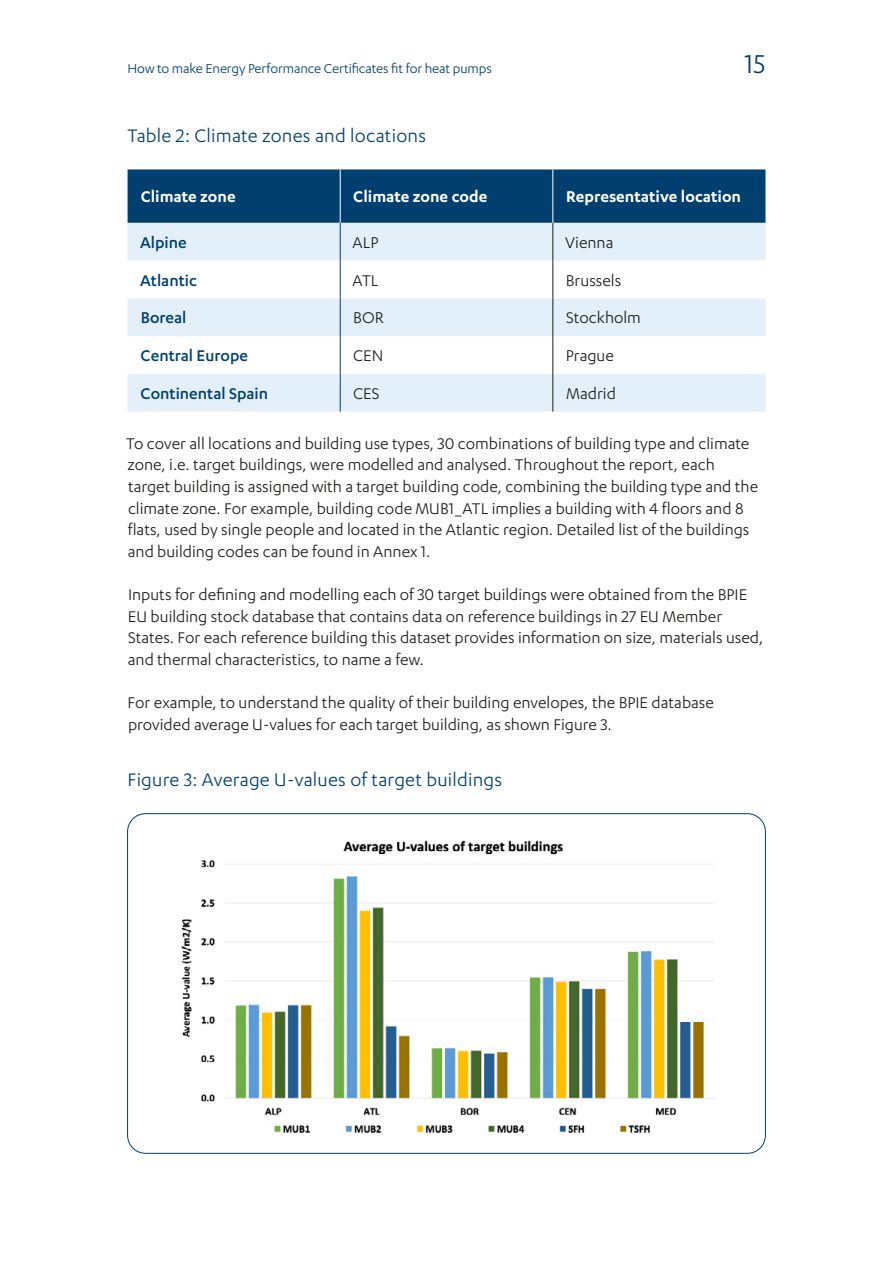
<style>
.page{position:relative;width:893px;height:1263px;background:#fff}
.page>*{position:absolute;margin:0;border:0;box-sizing:border-box;transform-origin:0 0}
.t1{font:30px "Karbon";color:#003f6e}
.t2{font:21px "Karbon";letter-spacing:.01em;color:#003f6e}
.t3{font:18px/21.6px "Karbon";color:#1d1d1b}
.t4{font:500 18px "Karbon";color:#003f6e}
.t5{font:600 18px "Karbon";color:#fff}
.t6{font:15px "Karbon";letter-spacing:-.01em;color:#003f6e}
</style>
<div class="page">
<div style="left:128px;top:169px;width:637px;height:54px;background:#003f6e"></div>
<svg style="left:128px;top:223px;width:637px;height:189px;fill:#e3f0f9"></svg>
<hr style="left:340px;top:223px;width:1px;height:38px;background:#003f6e">
<hr style="left:340px;top:261px;width:1px;height:37px;background:#003f6e">
<hr style="left:340px;top:298px;width:1px;height:38px;background:#003f6e">
<hr style="left:340px;top:336px;width:1px;height:38px;background:#003f6e">
<hr style="left:340px;top:374px;width:1px;height:38px;background:#003f6e">
<hr style="left:553px;top:223px;width:1px;height:38px;background:#1d1d1b">
<hr style="left:553px;top:261px;width:1px;height:37px;background:#1d1d1b">
<hr style="left:553px;top:298px;width:1px;height:38px;background:#1d1d1b">
<hr style="left:553px;top:336px;width:1px;height:38px;background:#1d1d1b">
<hr style="left:553px;top:374px;width:1px;height:38px;background:#1d1d1b">
<hr style="left:340px;top:169px;width:1px;height:54px;background:#fff">
<hr style="left:552px;top:169px;width:1px;height:54px;background:#fff">
<img style="left:181px;top:840px;width:533px;height:293px">
<p class="t6" style="left:128px;top:60px;width:366px">How to make Energy Performance Certificates fit for heat pumps</p>
<h1 class="t1" style="left:744px;top:47px;width:22px">15</h1>
<p class="t2" style="left:128px;top:124px;width:300px">Table 2: Climate zones and locations</p>
<p class="t5" style="left:141px;top:187px;width:96px">Climate zone</p>
<p class="t5" style="left:353px;top:187px;width:136px">Climate zone code</p>
<p class="t5" style="left:566px;top:187px;width:176px">Representative location</p>
<p class="t4" style="left:140px;top:232px;width:48px">Alpine</p>
<p class="t3" style="left:353px;top:231px;width:27px">ALP</p>
<p class="t3" style="left:565px;top:231px;width:50px">Vienna</p>
<p class="t4" style="left:140px;top:270px;width:58px">Atlantic</p>
<p class="t3" style="left:353px;top:269px;width:27px">ATL</p>
<p class="t3" style="left:566px;top:269px;width:57px">Brussels</p>
<p class="t4" style="left:141px;top:308px;width:47px">Boreal</p>
<p class="t3" style="left:353px;top:307px;width:32px">BOR</p>
<p class="t3" style="left:566px;top:307px;width:76px">Stockholm</p>
<p class="t4" style="left:141px;top:346px;width:109px">Central Europe</p>
<p class="t3" style="left:353px;top:344px;width:32px">CEN</p>
<p class="t3" style="left:566px;top:344px;width:50px">Prague</p>
<p class="t4" style="left:141px;top:383px;width:129px">Continental Spain</p>
<p class="t3" style="left:353px;top:382px;width:28px">CES</p>
<p class="t3" style="left:566px;top:382px;width:51px">Madrid</p>
<p class="t3" style="left:126px;top:432px;width:633px">To cover all locations and building use types, 30 combinations of building type and climate zone, i.e. target buildings, were modelled and analysed. Throughout the report, each target building is assigned with a target building code, combining the building type and the climate zone. For example, building code MUB1_ATL implies a building with 4 floors and 8 flats, used by single people and located in the Atlantic region. Detailed list of the buildings and building codes can be found in Annex 1.</p>
<p class="t3" style="left:128px;top:583px;width:637px">Inputs for defining and modelling each of 30 target buildings were obtained from the BPIE EU building stock database that contains data on reference buildings in 27 EU Member States. For each reference building this dataset provides information on size, materials used, and thermal characteristics, to name a few.</p>
<p class="t3" style="left:128px;top:691px;width:588px">For example, to understand the quality of their building envelopes, the BPIE database provided average U-values for each target building, as shown Figure 3.</p>
<p class="t2" style="left:128px;top:768px;width:376px">Figure 3: Average U-values of target buildings</p>
</div>
